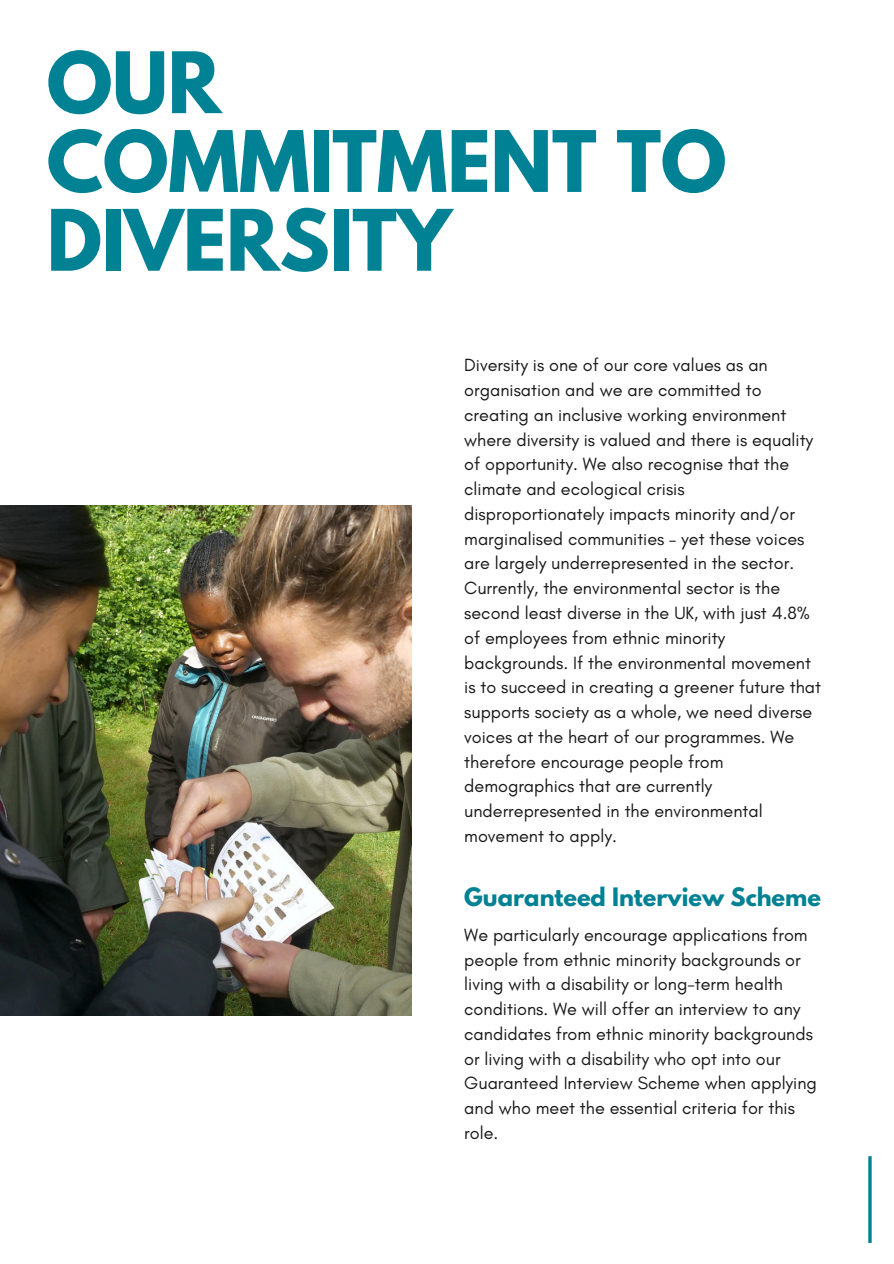
<style>
.page{position:relative;width:894px;height:1264px;background:#fff}
.page>*{position:absolute;margin:0;border:0;box-sizing:border-box;transform-origin:0 0}
.t1{font:700 75px/78.8px "League Spartan";letter-spacing:-.005em;color:#008294}
.t2{font:700 22.5px "League Spartan";color:#008294}
.t3{font:18px/24.8px "Glacial Indifference";color:#181818}
</style>
<div class="page">
<img style="left:0;top:505px;width:411px;height:510px">
<hr style="left:868px;top:1156px;width:3px;height:86px;background:#008294">
<p class="t1" style="left:47px;top:53px;width:681px">OUR<br>COMMITMENT TO<br>DIVERSITY</p>
<h1 class="t3" style="left:464px;top:353px;width:350px">Diversity is one of our core values as an organisation and we are committed to creating an inclusive working environment where diversity is valued and there is equality of opportunity. We also recognise that the climate and ecological crisis disproportionately impacts minority and/or marginalised communities – yet these voices are largely underrepresented in the sector.</h1>
<p class="t3" style="left:464px;top:575px;width:358px">Currently, the environmental sector is the second least diverse in the UK, with just 4.8% of employees from ethnic minority backgrounds. If the environmental movement is to succeed in creating a greener future that supports society as a whole, we need diverse voices at the heart of our programmes. We therefore encourage people from demographics that are currently underrepresented in the environmental movement to apply.</p>
<h2 class="t2" style="left:464px;top:885px;width:358px">Guaranteed Interview Scheme</h2>
<p class="t3" style="left:464px;top:922px;width:354px">We particularly encourage applications from people from ethnic minority backgrounds or living with a disability or long-term health conditions. We will offer an interview to any candidates from ethnic minority backgrounds or living with a disability who opt into our Guaranteed Interview Scheme when applying and who meet the essential criteria for this role.</p>
</div>
